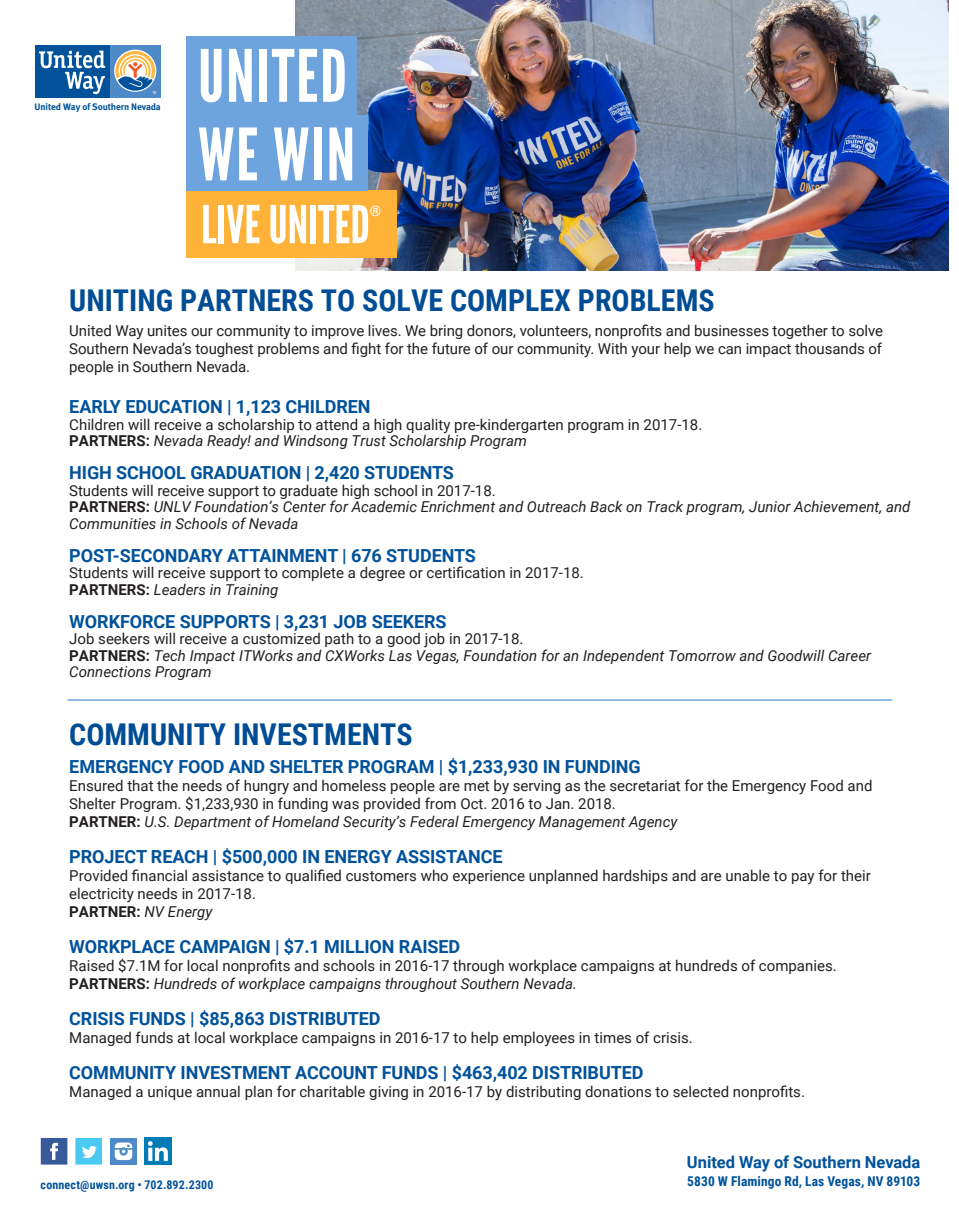
<style>
.page{position:relative;width:959px;height:1229px;background:#fff}
.page>*{position:absolute;margin:0;border:0;box-sizing:border-box;transform-origin:0 0}
.t1{font:72px "League Gothic";letter-spacing:.025em;color:#fff}
.t2{font:52.05px "League Gothic";color:#fff}
.t3{font:700 30px "Roboto Condensed";color:#014d95}
.t4{font:700 18px "Roboto";letter-spacing:-.005em;color:#01529b}
.smaller{font:700 16.5px "Roboto";color:#01529b}
.t5{font:15px/18px "Roboto";color:#231f20}
.t6{font:italic 15px/16.5px "Roboto";color:#231f20}
.t7{font:700 15px "Roboto";color:#231f20}
.t8{font:700 14.7px "Roboto";color:#fff}
.smaller-2{font:700 13.5px "Roboto Condensed";letter-spacing:.005em;color:#01529b}
.smaller-3{font:700 12px "Roboto Condensed";letter-spacing:.015em;color:#01529b}
.t9{font:700 9.45px "Meta";letter-spacing:-.01em;color:#01529b}
.t10{font:4.5px "Meta";color:#fff}
.s1{font-weight:700;font-style:normal}
.s2{font-weight:400;font-style:italic}
</style>
<div class="page">
<img style="left:296px;top:0;width:652px;height:270px">
<div style="left:186px;top:36px;width:171px;height:84px;background:#6ea4dd"></div>
<svg style="left:75px;top:1138px;width:27px;height:26px"></svg>
<svg style="left:41px;top:1138px;width:26px;height:26px"></svg>
<div style="left:110px;top:1138px;width:27px;height:26px;background:#4f8ac8"></div>
<svg style="left:115px;top:1142px;width:17px;height:18px"></svg>
<img style="left:145px;top:1138px;width:26px;height:26px">
<div style="left:186px;top:190px;width:211px;height:68px;background:#ffb238"></div>
<div style="left:186px;top:115px;width:182px;height:75px;background:#6ea4dd"></div>
<svg style="left:35px;top:97px;width:126px;height:1px"></svg>
<div style="left:110px;top:45px;width:51px;height:52px;background:#4f8ac8"></div>
<svg style="left:114px;top:50px;width:42px;height:42px"></svg>
<svg style="left:115px;top:51px;width:40px;height:40px;background:#b0b0a7"></svg>
<div style="left:35px;top:45px;width:75px;height:52px;background:#01529b"></div>
<svg style="left:39px;top:51px;width:66px;height:43px"></svg>
<hr style="left:68px;top:699px;width:824px;height:2px;background:#6ea4dd">
<p class="t10" style="left:153px;top:90px;width:5px">®</p>
<p class="t9" style="left:35px;top:101px;width:128px">United Way of Southern Nevada</p>
<p class="t1" style="left:198px;top:35px;width:150px">UNITED</p>
<p class="t1" style="left:198px;top:113px;width:159px">WE WIN</p>
<p class="t2" style="left:201px;top:195px;width:170px">LIVE UNITED</p>
<p class="t8" style="left:370px;top:200px;width:13px">®</p>
<p class="t3" style="left:69px;top:279px;width:647px">UNITING PARTNERS TO SOLVE COMPLEX PROBLEMS</p>
<p class="t5" style="left:69px;top:321px;width:815px;text-align:justify">United Way unites our community to improve lives. We bring donors, volunteers, nonprofits and businesses together to solve Southern Nevada’s toughest problems and fight for the future of our community. With your help we can impact thousands of people in Southern Nevada.</p>
<p class="t4" style="left:69px;top:394px;width:303px">EARLY EDUCATION | 1,123 CHILDREN</p>
<p class="t5" style="left:69px;top:415px;width:634px">Children will receive a scholarship to attend a high quality pre-kindergarten program in 2017-18.</p>
<p class="t6" style="left:69px;top:432px;width:459px"><span class="s1">PARTNERS:</span> Nevada Ready! and Windsong Trust Scholarship Program</p>
<p class="t4" style="left:69px;top:460px;width:386px">HIGH SCHOOL GRADUATION | 2,420 STUDENTS</p>
<p class="t5" style="left:69px;top:481px;width:428px">Students will receive support to graduate high school in 2017-18.</p>
<p class="t6" style="left:69px;top:498px;width:842px"><span class="s1">PARTNERS:</span> UNLV Foundation’s Center for Academic Enrichment and Outreach Back on Track program, Junior Achievement, and<br>Communities in Schools of Nevada</p>
<p class="t4" style="left:69px;top:543px;width:408px">POST-SECONDARY ATTAINMENT | 676 STUDENTS</p>
<p class="t5" style="left:69px;top:563px;width:516px">Students will receive support to complete a degree or certification in 2017-18.</p>
<p class="t6" style="left:69px;top:580px;width:211px"><span class="s1">PARTNERS:</span> Leaders in Training</p>
<p class="t4" style="left:69px;top:609px;width:379px">WORKFORCE SUPPORTS | 3,231 JOB SEEKERS</p>
<p class="t5" style="left:69px;top:629px;width:455px">Job seekers will receive a customized path to a good job in 2017-18.</p>
<p class="t6" style="left:69px;top:646px;width:803px"><span class="s1">PARTNERS:</span> Tech Impact ITWorks and CXWorks Las Vegas, Foundation for an Independent Tomorrow and Goodwill Career<br>Connections Program</p>
<p class="t3" style="left:69px;top:713px;width:345px">COMMUNITY INVESTMENTS</p>
<p class="t4" style="left:69px;top:753px;width:573px">EMERGENCY FOOD AND SHELTER PROGRAM | $1,233,930 IN FUNDING</p>
<p class="t5" style="left:69px;top:775px;width:804px">Ensured that the needs of hungry and homeless people are met by serving as the secretariat for the Emergency Food and<br>Shelter Program. $1,233,930 in funding was provided from Oct. 2016 to Jan. 2018.</p>
<p class="t6" style="left:69px;top:812px;width:609px"><span class="s1">PARTNER:</span> U.S. Department of Homeland Security’s Federal Emergency Management Agency</p>
<p class="t4" style="left:69px;top:843px;width:435px">PROJECT REACH | $500,000 IN ENERGY ASSISTANCE</p>
<p class="t5" style="left:69px;top:865px;width:803px">Provided financial assistance to qualified customers who experience unplanned hardships and are unable to pay for their electricity needs in 2017-18.</p>
<p class="t7" style="left:69px;top:901px;width:145px">PARTNER: <span class="s2">NV Energy</span></p>
<p class="t4" style="left:69px;top:933px;width:392px">WORKPLACE CAMPAIGN | $7.1 MILLION RAISED</p>
<p class="t5" style="left:69px;top:955px;width:768px">Raised $7.1M for local nonprofits and schools in 2016-17 through workplace campaigns at hundreds of companies.</p>
<p class="t6" style="left:69px;top:974px;width:509px"><span class="s1">PARTNERS:</span> Hundreds of workplace campaigns throughout Southern Nevada.</p>
<p class="t4" style="left:69px;top:1005px;width:313px">CRISIS FUNDS | $85,863 DISTRIBUTED</p>
<p class="t5" style="left:69px;top:1027px;width:625px">Managed funds at local workplace campaigns in 2016-17 to help employees in times of crisis.</p>
<p class="t4" style="left:69px;top:1059px;width:575px">COMMUNITY INVESTMENT ACCOUNT FUNDS | $463,402 DISTRIBUTED</p>
<p class="t5" style="left:69px;top:1081px;width:737px">Managed a unique annual plan for charitable giving in 2016-17 by distributing donations to selected nonprofits.</p>
<p class="smaller" style="left:687px;top:1150px;width:235px">United Way of Southern Nevada</p>
<p class="smaller-3" style="left:41px;top:1175px;width:174px">connect@uwsn.org • 702.892.2300</p>
<p class="smaller-2" style="left:687px;top:1171px;width:234px">5830 W Flamingo Rd, Las Vegas, NV 89103</p>
</div>
